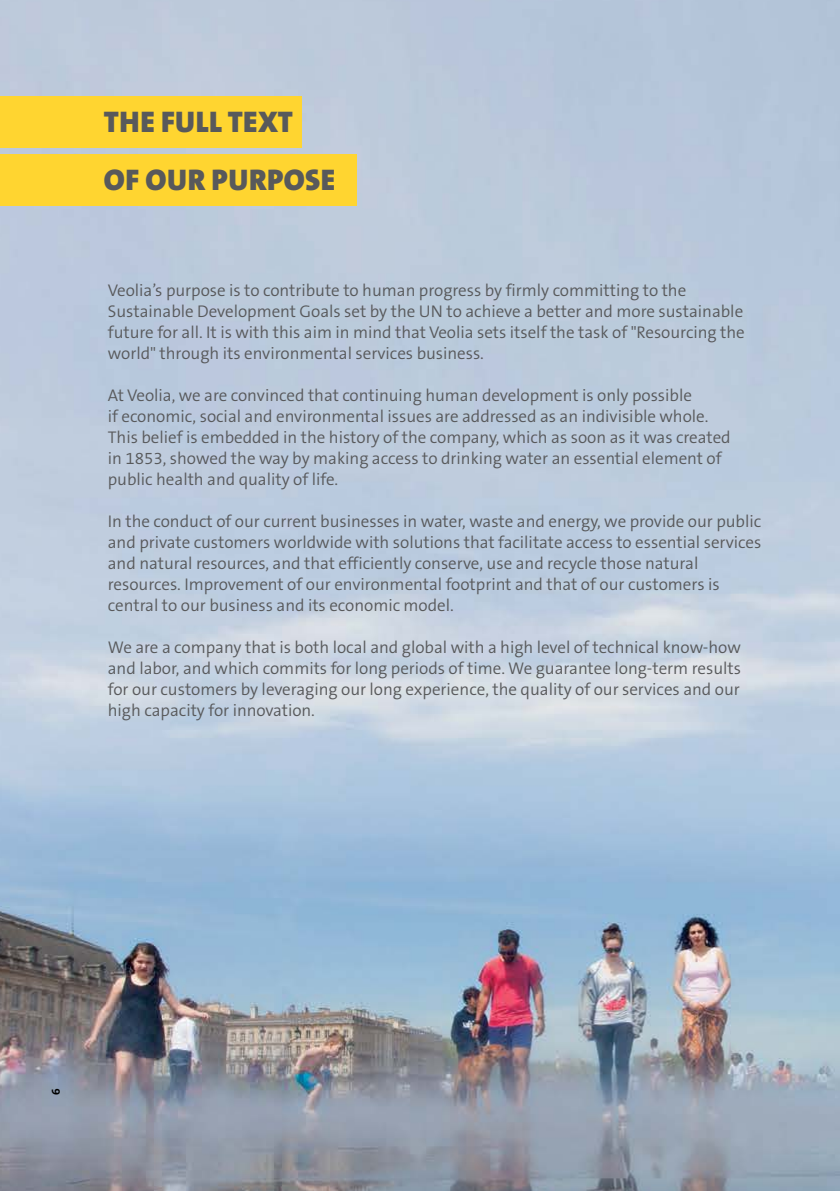
<style>
.page{position:relative;width:840px;height:1191px;background:#fff}
.page>*{position:absolute;margin:0;border:0;box-sizing:border-box;transform-origin:0 0}
.t1{font:30px "The Sans Veolia W9 Blk";letter-spacing:.015em;color:#58595b}
.t2{font:17px/21px "The Sans Veolia W4 Se Lig";color:#58595b}
.t3{font:12px "The Sans Veolia W7 Bld";color:#000}
</style>
<div class="page">
<img style="left:0;top:0;width:839px;height:1191px">
<div style="left:0;top:154px;width:356px;height:51px;background:#ffd530"></div>
<div style="left:0;top:96px;width:302px;height:51px;background:#ffd530"></div>
<h1 class="t1" style="left:104px;top:102px;width:190px">THE FULL TEXT</h1>
<h1 class="t1" style="left:104px;top:160px;width:232px">OF OUR PURPOSE</h1>
<p class="t2" style="left:108px;top:280px;width:638px">Veolia’s purpose is to contribute to human progress by firmly committing to the Sustainable Development Goals set by the UN to achieve a better and more sustainable future for all. It is with this aim in mind that Veolia sets itself the task of "Resourcing the world" through its environmental services business.</p>
<p class="t2" style="left:108px;top:385px;width:624px">At Veolia, we are convinced that continuing human development is only possible<br>if economic, social and environmental issues are addressed as an indivisible whole.<br>This belief is embedded in the history of the company, which as soon as it was created in 1853, showed the way by making access to drinking water an essential element of public health and quality of life.</p>
<p class="t2" style="left:108px;top:511px;width:654px">In the conduct of our current businesses in water, waste and energy, we provide our public and private customers worldwide with solutions that facilitate access to essential services and natural resources, and that efficiently conserve, use and recycle those natural resources. Improvement of our environmental footprint and that of our customers is central to our business and its economic model.</p>
<p class="t2" style="left:108px;top:637px;width:634px;text-align:justify">We are a company that is both local and global with a high level of technical know-how and labor, and which commits for long periods of time. We guarantee long-term results for our customers by leveraging our long experience, the quality of our services and our high capacity for innovation.</p>
<p class="t3" style="left:48px;top:1094px;width:8px;rotate:-90deg">6</p>
</div>
